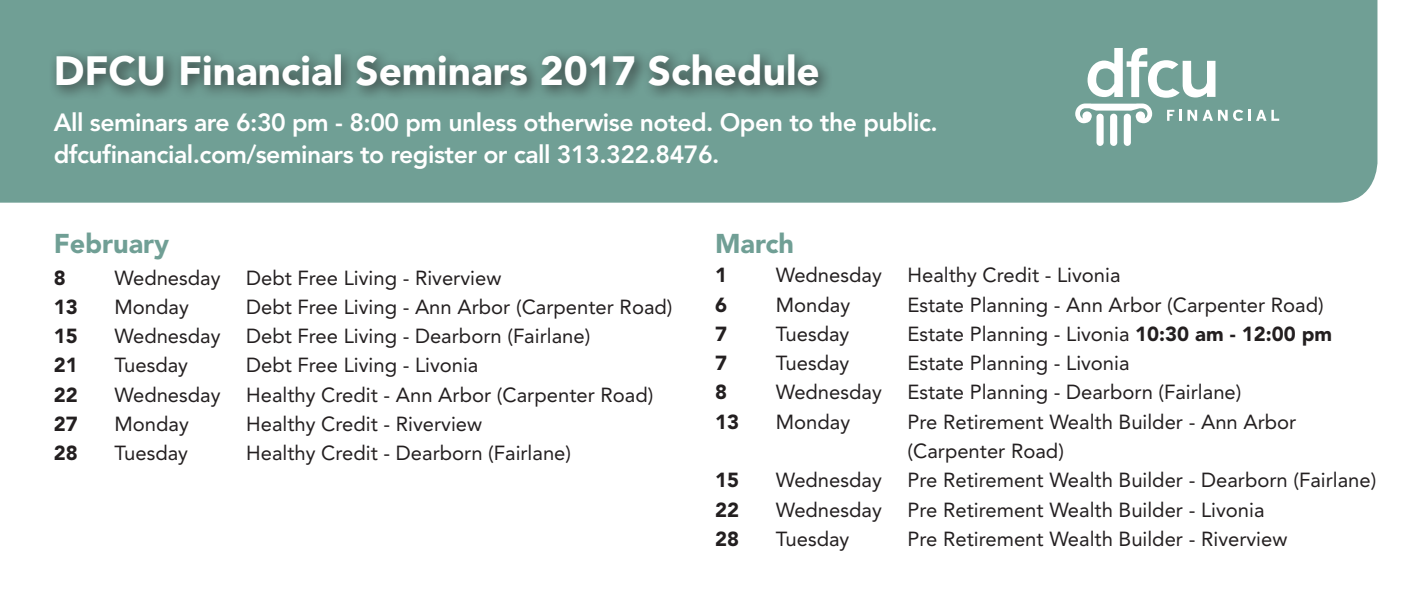
<style>
.page{position:relative;width:1418px;height:608px;background:#fff}
.page>*{position:absolute;margin:0;border:0;box-sizing:border-box;transform-origin:0 0}
.t1{font:900 40.5px "Avenir LT Std";color:#fff}
.t2{font:900 27px "Avenir LT Std";color:#709f95}
.t3{font:800 24.75px/31.5px "Avenir LT Std";letter-spacing:-.02em;color:#fff}
.t4{font:20.25px "Avenir LT Std";color:#231f20}
.t5{font:900 20.25px "Avenir LT Std";color:#231f20}
.s1{font-weight:900}
</style>
<div class="page">
<div style="left:0;top:0;width:1377px;height:202px;background:#709f95"></div>
<svg style="left:1233px;top:110px;width:17px;height:11px"></svg>
<svg style="left:1256px;top:110px;width:23px;height:11px"></svg>
<div style="left:1110px;top:114px;width:7px;height:32px;background:#fff;border-radius:4px"></div>
<div style="left:1096px;top:114px;width:7px;height:32px;background:#fff;border-radius:4px"></div>
<div style="left:1123px;top:114px;width:8px;height:32px;background:#fff;border-radius:4px"></div>
<svg style="left:1075px;top:48px;width:152px;height:75px"></svg>
<div style="left:48px;top:47px;width:785px;height:55px;background:#231f20;opacity:.75"></div>
<p class="t1" style="left:54px;top:46px;width:767px">DFCU Financial Seminars 2017 Schedule</p>
<p class="t3" style="left:54px;top:107px;width:885px">All seminars are 6:30 pm - 8:00 pm unless otherwise noted. Open to the public. dfcufinancial.com/seminars to register or call 313.322.8476.</p>
<p class="t2" style="left:54px;top:227px;width:117px">February</p>
<p class="t5" style="left:54px;top:265px;width:13px">8</p>
<p class="t4" style="left:114px;top:266px;width:107px">Wednesday</p>
<p class="t4" style="left:246px;top:266px;width:257px">Debt Free Living - Riverview</p>
<p class="t5" style="left:54px;top:294px;width:25px">13</p>
<p class="t4" style="left:114px;top:295px;width:76px">Monday</p>
<p class="t4" style="left:246px;top:295px;width:428px">Debt Free Living - Ann Arbor (Carpenter Road)</p>
<p class="t5" style="left:54px;top:324px;width:25px">15</p>
<p class="t4" style="left:114px;top:324px;width:107px">Wednesday</p>
<p class="t4" style="left:246px;top:324px;width:346px">Debt Free Living - Dearborn (Fairlane)</p>
<p class="t5" style="left:54px;top:353px;width:25px">21</p>
<p class="t4" style="left:114px;top:353px;width:75px">Tuesday</p>
<p class="t4" style="left:246px;top:353px;width:234px">Debt Free Living - Livonia</p>
<p class="t5" style="left:54px;top:382px;width:25px">22</p>
<p class="t4" style="left:114px;top:383px;width:107px">Wednesday</p>
<p class="t4" style="left:246px;top:383px;width:409px">Healthy Credit - Ann Arbor (Carpenter Road)</p>
<p class="t5" style="left:54px;top:411px;width:25px">27</p>
<p class="t4" style="left:114px;top:412px;width:76px">Monday</p>
<p class="t4" style="left:246px;top:412px;width:237px">Healthy Credit - Riverview</p>
<p class="t5" style="left:54px;top:441px;width:25px">28</p>
<p class="t4" style="left:114px;top:441px;width:75px">Tuesday</p>
<p class="t4" style="left:246px;top:441px;width:326px">Healthy Credit - Dearborn (Fairlane)</p>
<p class="t2" style="left:715px;top:227px;width:81px">March</p>
<p class="t5" style="left:715px;top:263px;width:13px">1</p>
<p class="t4" style="left:776px;top:263px;width:107px">Wednesday</p>
<p class="t4" style="left:907px;top:263px;width:215px">Healthy Credit - Livonia</p>
<p class="t5" style="left:715px;top:292px;width:13px">6</p>
<p class="t4" style="left:776px;top:293px;width:76px">Monday</p>
<p class="t4" style="left:907px;top:293px;width:418px">Estate Planning - Ann Arbor (Carpenter Road)</p>
<p class="t5" style="left:715px;top:321px;width:13px">7</p>
<p class="t4" style="left:776px;top:322px;width:75px">Tuesday</p>
<p class="t4" style="left:907px;top:322px;width:426px">Estate Planning - Livonia <span class="s1">10:30 am - 12:00 pm</span></p>
<p class="t5" style="left:715px;top:351px;width:13px">7</p>
<p class="t4" style="left:776px;top:351px;width:75px">Tuesday</p>
<p class="t4" style="left:907px;top:351px;width:224px">Estate Planning - Livonia</p>
<p class="t5" style="left:715px;top:380px;width:13px">8</p>
<p class="t4" style="left:776px;top:380px;width:107px">Wednesday</p>
<p class="t4" style="left:907px;top:380px;width:335px">Estate Planning - Dearborn (Fairlane)</p>
<p class="t5" style="left:715px;top:409px;width:25px">13</p>
<p class="t4" style="left:776px;top:410px;width:76px">Monday</p>
<p class="t4" style="left:907px;top:410px;width:390px">Pre Retirement Wealth Builder - Ann Arbor</p>
<p class="t4" style="left:907px;top:439px;width:158px">(Carpenter Road)</p>
<p class="t5" style="left:715px;top:468px;width:25px">15</p>
<p class="t4" style="left:776px;top:468px;width:107px">Wednesday</p>
<p class="t4" style="left:907px;top:468px;width:470px">Pre Retirement Wealth Builder - Dearborn (Fairlane)</p>
<p class="t5" style="left:715px;top:497px;width:25px">22</p>
<p class="t4" style="left:776px;top:497px;width:107px">Wednesday</p>
<p class="t4" style="left:907px;top:497px;width:358px">Pre Retirement Wealth Builder - Livonia</p>
<p class="t5" style="left:715px;top:526px;width:25px">28</p>
<p class="t4" style="left:776px;top:527px;width:75px">Tuesday</p>
<p class="t4" style="left:907px;top:527px;width:381px">Pre Retirement Wealth Builder - Riverview</p>
</div>
